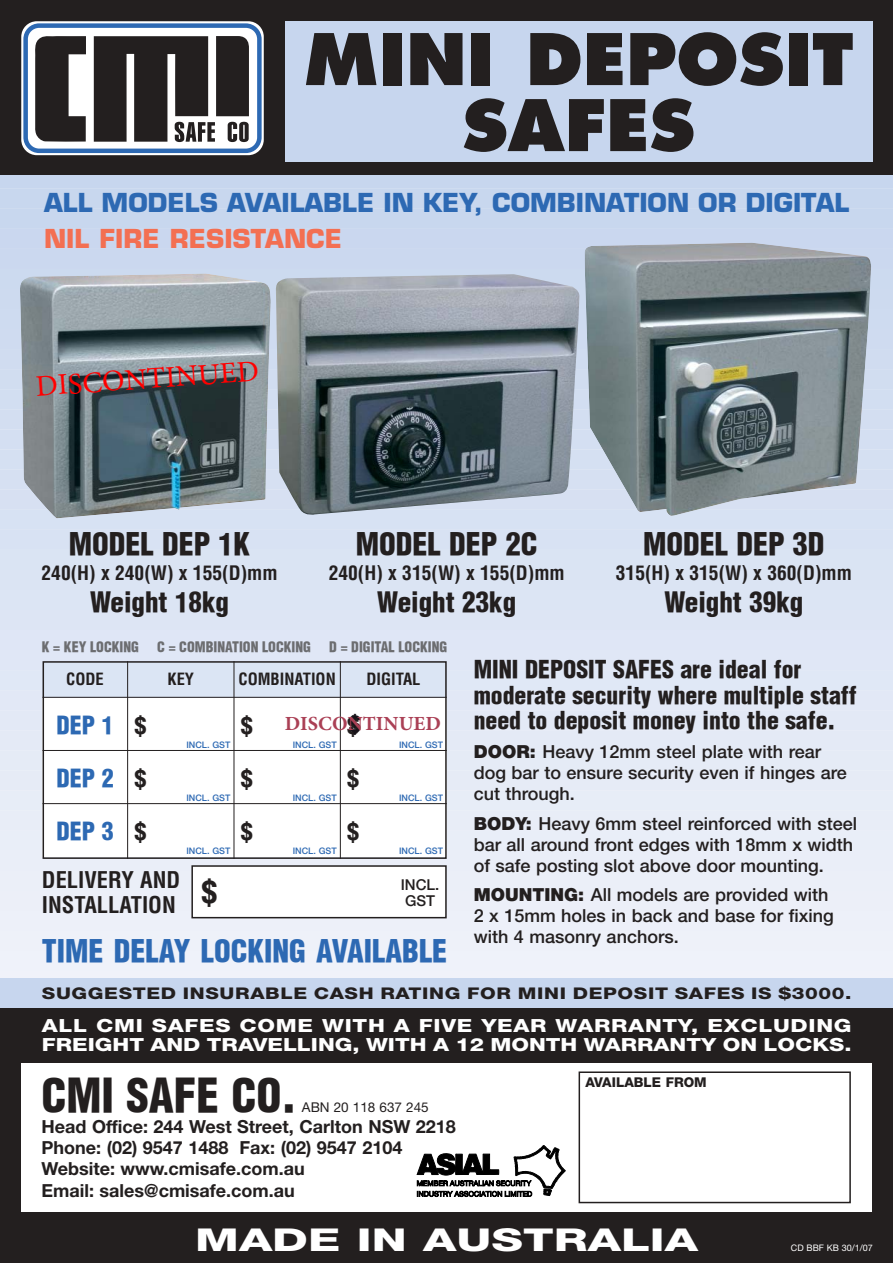
<style>
.page{position:relative;width:893px;height:1263px;background:#fff}
.page>*{position:absolute;margin:0;border:0;box-sizing:border-box;transform-origin:0 0}
.t1{font:800 69px/66px "Futura";color:#231f1f;text-align:center}
.t2{font:900 condensed 45px "Helvetica";color:#231f1f}
.t3{font:800 31.5px "Helvetica Neue";color:#fff;scale:1.5 1}
.t4{font:900 condensed 31.5px "Helvetica";color:#231f1f}
.t5{font:900 condensed 30px "Helvetica";color:#231f1f}
.t6{font:900 condensed 30px "Helvetica";color:#2d69b3}
.t7{font:30px "Minion Pro";color:#f00}
.t8{font:900 condensed 27px "Helvetica";color:#231f1f}
.t9{font:700 25.5px "Eurostile";color:#2d69b3}
.t10{font:700 25.5px "Eurostile";color:#f36f52}
.t11{font:900 condensed 24px "Helvetica";color:#2d69b3}
.t12{font:900 condensed 24px "Helvetica";color:#231f1f}
.t13{font:900 condensed 23.7px/25.2px "Helvetica";color:#231f1f}
.t14{font:900 condensed 23.25px "Helvetica";color:#171319}
.t15{font:700 condensed 22.5px/24.8px "Helvetica";color:#231f1f}
.t16{font:700 20.1px "Minion Pro";color:#aa4055}
.t17{font:700 condensed 19.5px "Helvetica";color:#231f1f}
.t18{font:800 18.15px/19.5px "Helvetica Neue";color:#fff;scale:1.25 1}
.t19{font:500 18px/21px "Helvetica Neue";color:#231f1f}
.t20{font:700 18px/21px "Helvetica Neue";color:#231f1f}
.t21{font:700 condensed 16.5px "Helvetica";color:#231f1f}
.t22{font:800 16.2px "Helvetica Neue";letter-spacing:.03em;color:#231f1f;scale:1.25 1}
.t23{font:500 15px/16.5px "Helvetica Neue";color:#231f1f}
.t24{font:900 condensed 13.95px "Helvetica";color:#6c6d70}
.t25{font:13.5px "Helvetica Neue";color:#231f1f}
.t26{font:800 13.5px "Helvetica Neue";color:#231f1f}
.t27{font:500 9px "Helvetica Neue";color:#2d69b3}
.t28{font:9px "Helvetica Neue";color:#fff}
.s1{font-weight:900}
</style>
<div class="page">
<div style="left:0;top:170px;width:892px;height:19px;background:#c7d6ee"></div>
<div style="left:0;top:188px;width:892px;height:21px;background:#c8d7ee"></div>
<div style="left:0;top:208px;width:892px;height:21px;background:#c8d7ee"></div>
<div style="left:0;top:228px;width:892px;height:21px;background:#cad7ef"></div>
<div style="left:0;top:248px;width:892px;height:21px;background:#cbd8ef"></div>
<div style="left:0;top:268px;width:892px;height:22px;background:#ccdaef"></div>
<div style="left:0;top:288px;width:892px;height:22px;background:#cddaef"></div>
<div style="left:0;top:308px;width:892px;height:22px;background:#cedbf0"></div>
<div style="left:0;top:329px;width:892px;height:21px;background:#cfdbf0"></div>
<div style="left:0;top:349px;width:892px;height:21px;background:#d0dcf0"></div>
<div style="left:0;top:369px;width:892px;height:21px;background:#d1ddf0"></div>
<div style="left:0;top:389px;width:892px;height:21px;background:#d2def1"></div>
<div style="left:0;top:409px;width:892px;height:21px;background:#d3def1"></div>
<div style="left:0;top:429px;width:892px;height:21px;background:#d4dff2"></div>
<div style="left:0;top:449px;width:892px;height:21px;background:#d5e0f2"></div>
<div style="left:0;top:469px;width:892px;height:21px;background:#d6e0f2"></div>
<div style="left:0;top:489px;width:892px;height:21px;background:#d7e0f2"></div>
<div style="left:0;top:509px;width:892px;height:21px;background:#d7e2f3"></div>
<div style="left:0;top:529px;width:892px;height:21px;background:#d8e2f3"></div>
<div style="left:0;top:549px;width:892px;height:21px;background:#dae4f3"></div>
<div style="left:0;top:569px;width:892px;height:22px;background:#dbe4f3"></div>
<div style="left:0;top:589px;width:892px;height:22px;background:#dce5f4"></div>
<div style="left:0;top:609px;width:892px;height:22px;background:#dde5f4"></div>
<div style="left:0;top:630px;width:892px;height:21px;background:#dfe6f6"></div>
<div style="left:0;top:650px;width:892px;height:21px;background:#e0e7f6"></div>
<div style="left:0;top:670px;width:892px;height:21px;background:#e0e8f6"></div>
<div style="left:0;top:690px;width:892px;height:21px;background:#e2e8f6"></div>
<div style="left:0;top:710px;width:892px;height:21px;background:#e3e9f6"></div>
<div style="left:0;top:730px;width:892px;height:21px;background:#e4eaf6"></div>
<div style="left:0;top:750px;width:892px;height:21px;background:#e5ebf6"></div>
<div style="left:0;top:770px;width:892px;height:21px;background:#e6ebf6"></div>
<div style="left:0;top:790px;width:892px;height:21px;background:#e7edf7"></div>
<div style="left:0;top:810px;width:892px;height:21px;background:#e8edf7"></div>
<div style="left:0;top:830px;width:892px;height:21px;background:#e9eef8"></div>
<div style="left:0;top:850px;width:892px;height:21px;background:#eaeef8"></div>
<div style="left:0;top:870px;width:892px;height:21px;background:#ebeff8"></div>
<div style="left:0;top:890px;width:892px;height:22px;background:#eceff8"></div>
<div style="left:0;top:910px;width:892px;height:22px;background:#edf0f9"></div>
<div style="left:0;top:931px;width:892px;height:21px;background:#eef1f9"></div>
<div style="left:0;top:951px;width:892px;height:21px;background:#eff2fa"></div>
<div style="left:0;top:971px;width:892px;height:21px;background:#f0f2fa"></div>
<div style="left:0;top:0;width:892px;height:174px;background:#231f1f"></div>
<svg style="left:21px;top:21px;width:243px;height:134px"></svg>
<div style="left:285px;top:21px;width:587px;height:141px;background:#c7d6ee"></div>
<svg style="left:23px;top:23px;width:238px;height:130px"></svg>
<div style="left:0;top:1008px;width:892px;height:255px;background:#231f1f"></div>
<div style="left:21px;top:1063px;width:851px;height:149px;background:#fff"></div>
<svg style="left:417px;top:1145px;width:148px;height:52px"></svg>
<div style="left:578px;top:1071px;width:272px;height:132px;border:2px solid #231f1f"></div>
<div style="left:0;top:978px;width:892px;height:30px;background:#c7d6ee"></div>
<div style="left:43px;top:661px;width:403px;height:196px;background:#fff"></div>
<div style="left:192px;top:866px;width:254px;height:52px;background:#fff"></div>
<div style="left:191px;top:865px;width:255px;height:53px;border:2px solid #231f1f"></div>
<div style="left:43px;top:661px;width:403px;height:36px;background:#dbe5f4"></div>
<div style="left:43px;top:661px;width:403px;height:198px;border:2px solid #231f1f"></div>
<hr style="left:43px;top:697px;width:403px;height:1px;background:#231f1f">
<hr style="left:43px;top:750px;width:403px;height:1px;background:#231f1f">
<hr style="left:43px;top:803px;width:403px;height:1px;background:#231f1f">
<hr style="left:127px;top:661px;width:1px;height:198px;background:#231f1f">
<hr style="left:233px;top:661px;width:1px;height:198px;background:#231f1f">
<hr style="left:340px;top:661px;width:1px;height:198px;background:#231f1f">
<img style="left:585px;top:243px;width:286px;height:273px">
<img style="left:276px;top:274px;width:303px;height:241px">
<img style="left:20px;top:273px;width:251px;height:245px">
<h1 class="t1" style="left:304px;top:32px;width:551px">MINI DEPOSIT<br>SAFES</h1>
<h3 class="t9" style="left:44px;top:193px;width:806px">ALL MODELS AVAILABLE IN KEY, COMBINATION OR DIGITAL</h3>
<h3 class="t10" style="left:44px;top:229px;width:299px">NIL FIRE RESISTANCE</h3>
<h3 class="t7" style="left:35px;top:366px;width:225px;rotate:-4deg">DISCONTINUED</h3>
<h3 class="t5" style="left:69px;top:525px;width:183px">MODEL DEP 1K</h3>
<p class="t17" style="left:42px;top:566px;width:237px">240(H) x 240(W) x 155(D)mm</p>
<h3 class="t8" style="left:90px;top:585px;width:140px">Weight 18kg</h3>
<h3 class="t5" style="left:356px;top:525px;width:183px">MODEL DEP 2C</h3>
<p class="t17" style="left:329px;top:566px;width:237px">240(H) x 315(W) x 155(D)mm</p>
<h3 class="t8" style="left:377px;top:585px;width:140px">Weight 23kg</h3>
<p class="t24" style="left:42px;top:638px;width:99px">K = KEY LOCKING</p>
<p class="t24" style="left:157px;top:638px;width:155px">C = COMBINATION LOCKING</p>
<p class="t24" style="left:329px;top:638px;width:119px">D = DIGITAL LOCKING</p>
<h3 class="t5" style="left:643px;top:525px;width:183px">MODEL DEP 3D</h3>
<p class="t17" style="left:616px;top:566px;width:237px">315(H) x 315(W) x 360(D)mm</p>
<h3 class="t8" style="left:664px;top:585px;width:140px">Weight 39kg</h3>
<p class="t21" style="left:66px;top:673px;width:39px">CODE</p>
<p class="t21" style="left:238px;top:673px;width:99px">COMBINATION</p>
<p class="t21" style="left:366px;top:673px;width:56px">DIGITAL</p>
<p class="t21" style="left:167px;top:673px;width:28px">KEY</p>
<h3 class="t11" style="left:56px;top:710px;width:59px">DEP 1</h3>
<h3 class="t11" style="left:56px;top:763px;width:59px">DEP 2</h3>
<h3 class="t11" style="left:56px;top:816px;width:59px">DEP 3</h3>
<h3 class="t12" style="left:134px;top:710px;width:13px">$</h3>
<h3 class="t12" style="left:134px;top:763px;width:13px">$</h3>
<h3 class="t12" style="left:134px;top:816px;width:13px">$</h3>
<p class="t15" style="left:42px;top:869px;width:140px">DELIVERY AND<br>INSTALLATION</p>
<p class="t14" style="left:349px;top:709px;width:13px">$</p>
<h3 class="t12" style="left:241px;top:710px;width:13px">$</h3>
<h3 class="t12" style="left:241px;top:763px;width:13px">$</h3>
<h3 class="t12" style="left:241px;top:816px;width:13px">$</h3>
<h3 class="t12" style="left:347px;top:710px;width:13px">$</h3>
<h3 class="t12" style="left:347px;top:763px;width:13px">$</h3>
<h3 class="t12" style="left:347px;top:816px;width:13px">$</h3>
<p class="t16" style="left:285px;top:710px;width:158px">DISCONTINUED</p>
<p class="t27" style="left:186px;top:741px;width:45px">INCL. GST</p>
<p class="t27" style="left:293px;top:741px;width:45px">INCL. GST</p>
<p class="t27" style="left:399px;top:741px;width:45px">INCL. GST</p>
<p class="t27" style="left:186px;top:794px;width:45px">INCL. GST</p>
<p class="t27" style="left:293px;top:794px;width:45px">INCL. GST</p>
<p class="t27" style="left:399px;top:794px;width:45px">INCL. GST</p>
<p class="t27" style="left:186px;top:848px;width:45px">INCL. GST</p>
<p class="t27" style="left:293px;top:848px;width:45px">INCL. GST</p>
<p class="t27" style="left:399px;top:848px;width:45px">INCL. GST</p>
<h3 class="t4" style="left:201px;top:872px;width:17px">$</h3>
<p class="t23" style="left:401px;top:877px;width:40px">INCL.<br>GST</p>
<h3 class="t6" style="left:42px;top:932px;width:407px">TIME DELAY LOCKING AVAILABLE</h3>
<h3 class="t13" style="left:473px;top:657px;width:384px">MINI DEPOSIT SAFES are ideal for moderate security where multiple staff need to deposit money into the safe.</h3>
<p class="t19" style="left:473px;top:743px;width:374px"><span class="s1">DOOR:</span> Heavy 12mm steel plate with rear dog bar to ensure security even if hinges are cut through.</p>
<p class="t19" style="left:473px;top:815px;width:385px"><span class="s1">BODY:</span> Heavy 6mm steel reinforced with steel bar all around front edges with 18mm x width of safe posting slot above door mounting.</p>
<p class="t19" style="left:473px;top:886px;width:361px"><span class="s1">MOUNTING:</span> All models are provided with<br>2 x 15mm holes in back and base for fixing with 4 masonry anchors.</p>
<p class="t22" style="left:42px;top:988px;width:649px">SUGGESTED INSURABLE CASH RATING FOR MINI DEPOSIT SAFES IS $3000.</p>
<p class="t18" style="left:42px;top:1017px;width:649px">ALL CMI SAFES COME WITH A FIVE YEAR WARRANTY, EXCLUDING<br>FREIGHT AND TRAVELLING, WITH A 12 MONTH WARRANTY ON LOCKS.</p>
<p class="t26" style="left:585px;top:1077px;width:123px">AVAILABLE FROM</p>
<h2 class="t2" style="left:41px;top:1067px;width:256px">CMI SAFE CO.</h2>
<p class="t25" style="left:302px;top:1103px;width:128px">ABN 20 118 637 245</p>
<p class="t20" style="left:41px;top:1118px;width:416px">Head Office: 244 West Street, Carlton NSW 2218<br>Phone: (02) 9547 1488 Fax: (02) 9547 2104<br>Website: www.cmisafe.com.au<br>Email: sales@cmisafe.com.au</p>
<h3 class="t3" style="left:195px;top:1228px;width:337px">MADE IN AUSTRALIA</h3>
<p class="t28" style="left:791px;top:1244px;width:83px">CD BBF KB 30/1/07</p>
</div>
